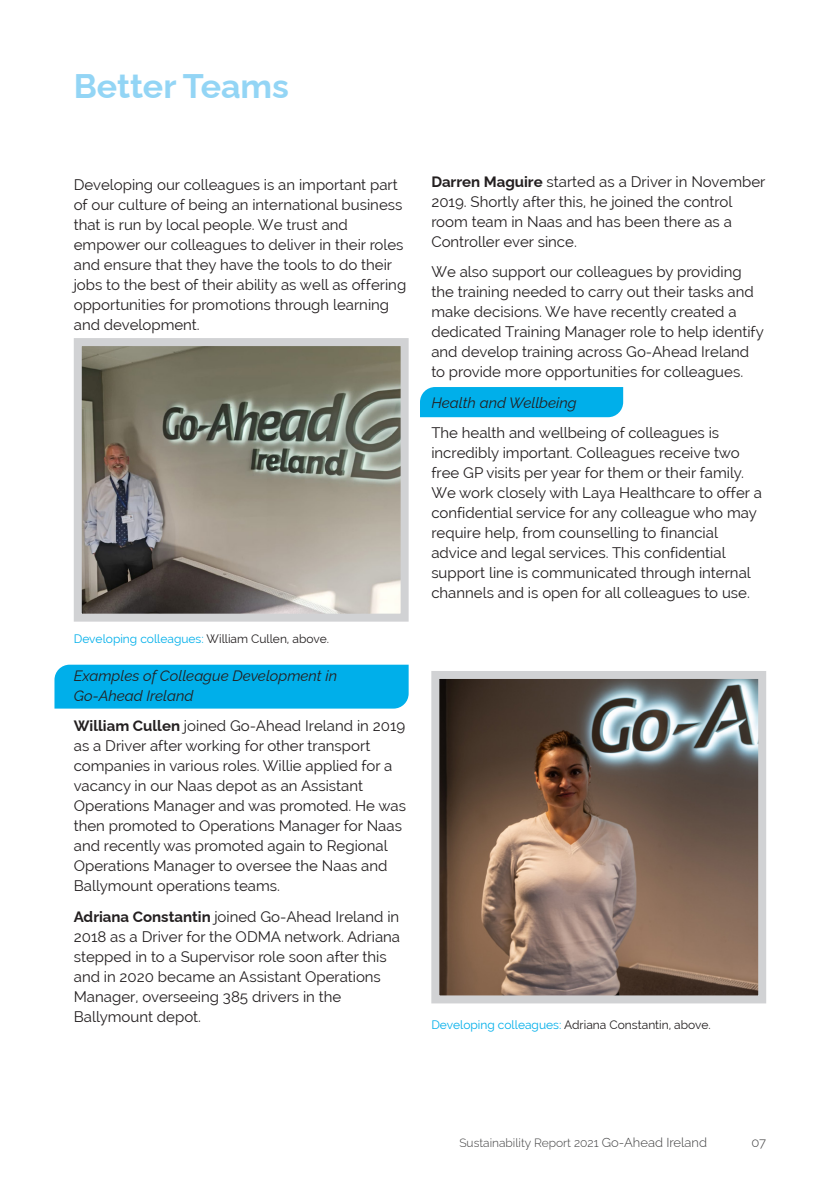
<style>
.page{position:relative;width:840px;height:1191px;background:#fff}
.page>*{position:absolute;margin:0;border:0;box-sizing:border-box;transform-origin:0 0}
.Page_heading{font:700 34px "Raleway";color:#93d5f5}
.Body_Text{font:15px/20px "Raleway";color:#231f20}
.Body_Text-2{font:italic 15px/20px "Raleway";color:#231f20}
.t1{font:300 13px "Raleway";color:#3e3e3f}
.Small_Body_Text{font:12px "Raleway";color:#231f20}
.Small_Body_Text-2{font:12px "Raleway";color:#00afea}
.t2{font:300 12px "Raleway";color:#3e3e3f}
.s1{color:#231f20}
.s2{font-weight:700}
.s3{color:#00afea}
.s4{font-size:13px}
</style>
<div class="page">
<div style="left:54px;top:664px;width:354px;height:44px;background:#00afea"></div>
<div style="left:420px;top:387px;width:202px;height:30px;background:#00afea"></div>
<img style="left:440px;top:680px;width:316px;height:314px">
<div style="left:431px;top:671px;width:334px;height:332px;border:8px solid #d1d2d4"></div>
<img style="left:83px;top:347px;width:316px;height:265px">
<div style="left:74px;top:338px;width:334px;height:283px;border:8px solid #d1d2d4"></div>
<p class="Page_heading" style="left:74px;top:59px;width:217px">Better Teams</p>
<p class="Body_Text" style="left:74px;top:175px;width:334px">Developing our colleagues is an important part of our culture of being an international business that is run by local people. We trust and empower our colleagues to deliver in their roles and ensure that they have the tools to do their jobs to the best of their ability as well as offering opportunities for promotions through learning and development.</p>
<p class="Small_Body_Text-2" style="left:74px;top:631px;width:257px">Developing colleagues: <span class="s1">William Cullen, above.</span></p>
<p class="Body_Text-2" style="left:74px;top:663px;width:265px">Examples of Colleague Development in<br>Go-Ahead Ireland</p>
<p class="Body_Text" style="left:74px;top:716px;width:333px"><span class="s2">William Cullen</span> joined Go-Ahead Ireland in 2019 as a Driver after working for other transport companies in various roles. Willie applied for a vacancy in our Naas depot as an Assistant Operations Manager and was promoted. He was then promoted to Operations Manager for Naas and recently was promoted again to Regional Operations Manager to oversee the Naas and Ballymount operations teams.</p>
<p class="Body_Text" style="left:74px;top:906px;width:328px"><span class="s2">Adriana Constantin</span> joined Go-Ahead Ireland in 2018 as a Driver for the ODMA network. Adriana stepped in to a Supervisor role soon after this and in 2020 became an Assistant Operations Manager, overseeing 385 drivers in the Ballymount depot.</p>
<p class="Body_Text" style="left:431px;top:171px;width:335px"><span class="s2">Darren Maguire</span> started as a Driver in November 2019. Shortly after this, he joined the control room team in Naas and has been there as a Controller ever since.</p>
<p class="Body_Text" style="left:431px;top:262px;width:334px">We also support our colleagues by providing the training needed to carry out their tasks and make decisions. We have recently created a dedicated Training Manager role to help identify and develop training across Go-Ahead Ireland to provide more opportunities for colleagues.</p>
<p class="Body_Text-2" style="left:431px;top:391px;width:147px">Health and Wellbeing</p>
<p class="Body_Text" style="left:431px;top:423px;width:332px">The health and wellbeing of colleagues is incredibly important. Colleagues receive two free GP visits per year for them or their family.<br>We work closely with Laya Healthcare to offer a confidential service for any colleague who may require help, from counselling to financial advice and legal services. This confidential support line is communicated through internal channels and is open for all colleagues to use.</p>
<p class="Small_Body_Text" style="left:431px;top:1017px;width:281px"><span class="s3">Developing colleagues:</span> Adriana Constantin, above.</p>
<p class="t2" style="left:459px;top:1132px;width:249px">Sustainability Report 2021 <span class="s4">Go-Ahead Ireland</span></p>
<p class="t1" style="left:751px;top:1131px;width:16px">07</p>
</div>
